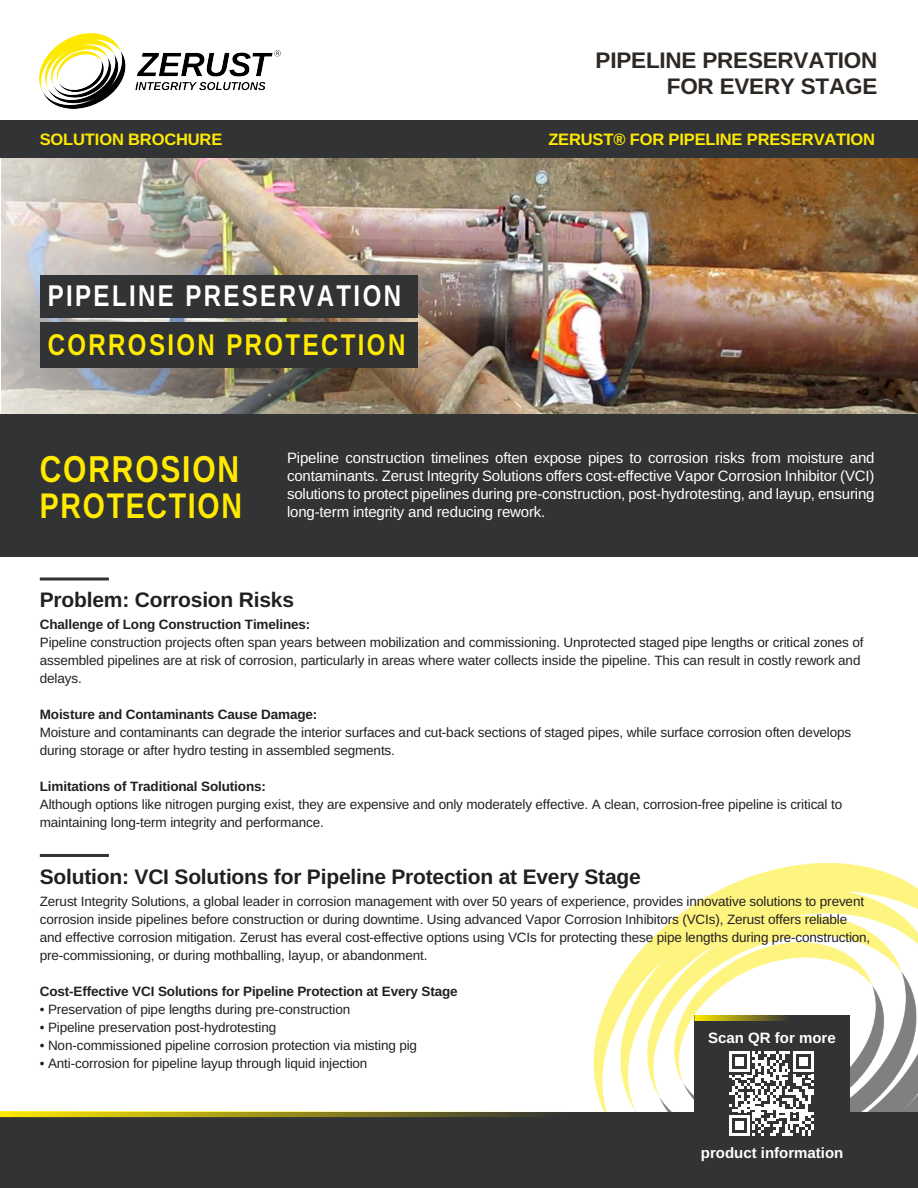
<style>
.page{position:relative;width:918px;height:1188px;background:#fff}
.page>*{position:absolute;margin:0;border:0;box-sizing:border-box;transform-origin:0 0}
.t1{font:37.5px "Arimo";letter-spacing:.06em;color:#ffea00;scale:.8 1}
.t2{font:35.7px "Arimo";letter-spacing:.06em;color:#ffea00;scale:.8 1}
.t3{font:30px "Arimo";letter-spacing:.1em;color:#fff;scale:.8 1}
.t4{font:30px "Arimo";letter-spacing:.1em;color:#ffea00;scale:.8 1}
.t5{font:22.5px "Arimo";letter-spacing:-.01em;color:#2d2824}
.t6{font:21px "Arimo";letter-spacing:-.01em;color:#231f20}
.t7{font:16.5px "Arimo";letter-spacing:-.01em;color:#ffea00}
.t8{font:15px/18px "Arimo";letter-spacing:-.01em;color:#fff;text-align:justify}
.t9{font:13.5px/18px "Arimo";letter-spacing:-.01em;color:#231f20}
</style>
<div class="page">
<img style="left:594px;top:864px;width:324px;height:247px">
<img style="left:1px;top:157px;width:917px;height:258px">
<div style="left:40px;top:275px;width:378px;height:43px;background:#323335"></div>
<div style="left:0;top:120px;width:918px;height:37px;background:#323335"></div>
<div style="left:0;top:415px;width:918px;height:142px;background:#323335"></div>
<div style="left:40px;top:322px;width:378px;height:45px;background:#323335"></div>
<img style="left:40px;top:33px;width:240px;height:75px">
<hr style="left:40px;top:578px;width:69px;height:2px;background:#323335">
<div style="left:0;top:1112px;width:918px;height:76px;background:#323335"></div>
<div style="left:694px;top:1015px;width:156px;height:173px;background:#323335"></div>
<svg style="left:729px;top:1051px;width:85px;height:85px"></svg>
<svg style="left:0;top:1111px;width:918px;height:6px"></svg>
<svg style="left:694px;top:1015px;width:92px;height:6px"></svg>
<hr style="left:40px;top:854px;width:69px;height:3px;background:#323335">
<p class="t7" style="left:40px;top:128px;width:184px">SOLUTION BROCHURE</p>
<p class="t3" style="left:48px;top:275px;width:443px">PIPELINE PRESERVATION</p>
<p class="t4" style="left:48px;top:323px;width:449px">CORROSION PROTECTION</p>
<p class="t5" style="left:596px;top:45px;width:283px">PIPELINE PRESERVATION</p>
<p class="t5" style="left:667px;top:70px;width:212px">FOR EVERY STAGE</p>
<p class="t7" style="left:548px;top:128px;width:328px">ZERUST® FOR PIPELINE PRESERVATION</p>
<p class="t1" style="left:40px;top:442px;width:251px">CORROSION</p>
<p class="t2" style="left:40px;top:480px;width:254px">PROTECTION</p>
<p class="t8" style="left:287px;top:449px;width:589px">Pipeline construction timelines often expose pipes to corrosion risks from moisture and contaminants. Zerust Integrity Solutions offers cost-effective Vapor Corrosion Inhibitor (VCI) solutions to protect pipelines during pre-construction, post-hydrotesting, and layup, ensuring long-term integrity and reducing rework.</p>
<p class="t6" style="left:40px;top:585px;width:256px">Problem: Corrosion Risks</p>
<p class="t9" style="left:40px;top:616px;width:272px">Challenge of Long Construction Timelines:</p>
<p class="t9" style="left:40px;top:634px;width:825px">Pipeline construction projects often span years between mobilization and commissioning. Unprotected staged pipe lengths or critical zones of assembled pipelines are at risk of corrosion, particularly in areas where water collects inside the pipeline. This can result in costly rework and delays.</p>
<p class="t9" style="left:40px;top:706px;width:279px">Moisture and Contaminants Cause Damage:</p>
<p class="t9" style="left:40px;top:724px;width:813px">Moisture and contaminants can degrade the interior surfaces and cut-back sections of staged pipes, while surface corrosion often develops during storage or after hydro testing in assembled segments.</p>
<p class="t9" style="left:40px;top:778px;width:228px">Limitations of Traditional Solutions:</p>
<p class="t9" style="left:40px;top:796px;width:804px">Although options like nitrogen purging exist, they are expensive and only moderately effective. A clean, corrosion-free pipeline is critical to maintaining long-term integrity and performance.</p>
<p class="t6" style="left:40px;top:862px;width:602px">Solution: VCI Solutions for Pipeline Protection at Every Stage</p>
<p class="t9" style="left:40px;top:892px;width:832px">Zerust Integrity Solutions, a global leader in corrosion management with over 50 years of experience, provides innovative solutions to prevent corrosion inside pipelines before construction or during downtime. Using advanced Vapor Corrosion Inhibitors (VCIs), Zerust offers reliable and effective corrosion mitigation. Zerust has everal cost-effective options using VCIs for protecting these pipe lengths during pre-construction, pre-commissioning, or during mothballing, layup, or abandonment.</p>
<p class="t9" style="left:40px;top:982px;width:419px">Cost-Effective VCI Solutions for Pipeline Protection at Every Stage</p>
<p class="t9" style="left:40px;top:1000px;width:312px">• Preservation of pipe lengths during pre-construction</p>
<p class="t9" style="left:40px;top:1018px;width:238px">• Pipeline preservation post-hydrotesting</p>
<p class="t9" style="left:40px;top:1036px;width:379px">• Non-commissioned pipeline corrosion protection via misting pig</p>
<p class="t9" style="left:40px;top:1054px;width:329px">• Anti-corrosion for pipeline layup through liquid injection</p>
<p class="t8" style="left:708px;top:1029px;width:129px">Scan QR for more</p>
<p class="t8" style="left:701px;top:1144px;width:144px">product information</p>
</div>
